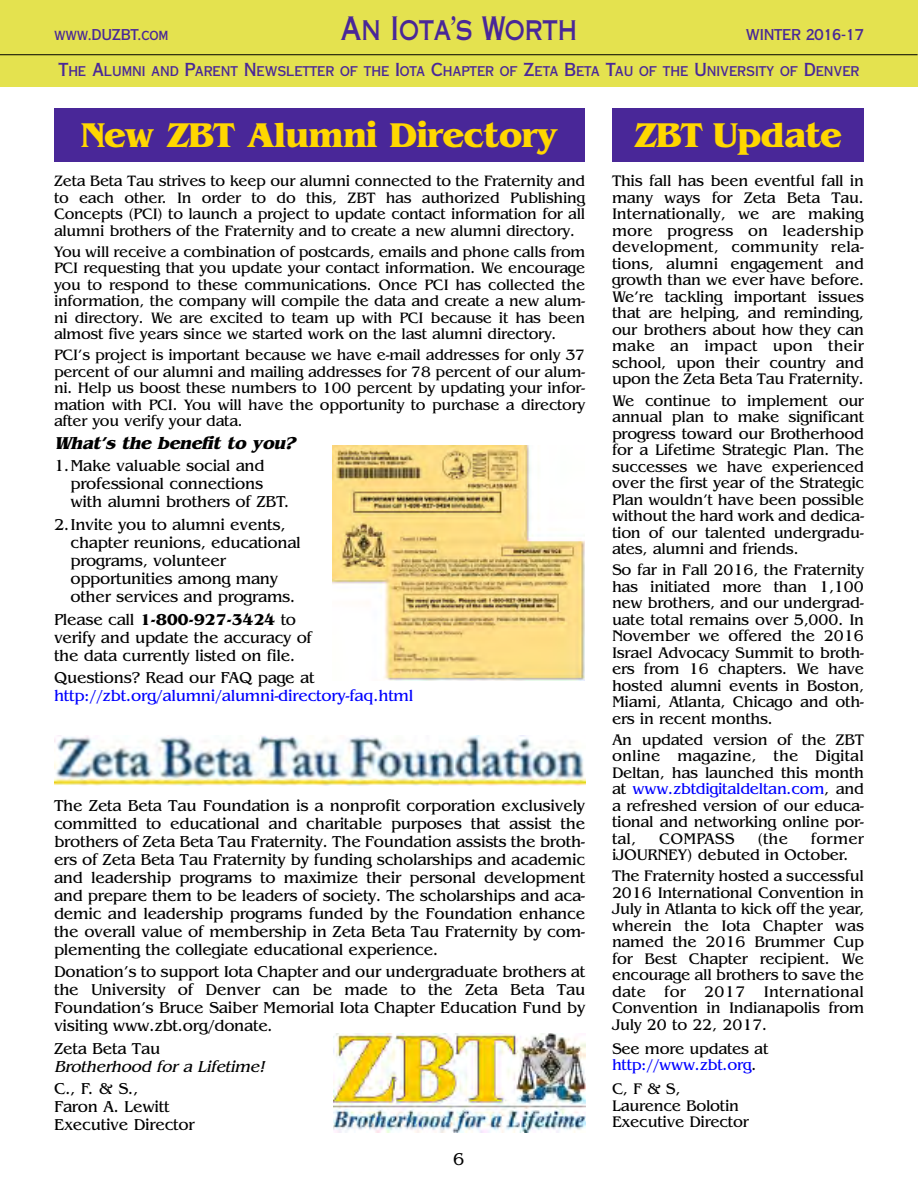
<style>
.page{position:relative;width:918px;height:1188px;background:#fff}
.page>*{position:absolute;margin:0;border:0;box-sizing:border-box;transform-origin:0 0}
.t1{font:700 36px "Benguiat";letter-spacing:-.02em;color:#ffd700}
.t2{font:32.4px "Copperplate Thirty One AB";letter-spacing:-.025em;color:#492798;scale:.74 1}
.t3{font:italic 700 18px "Benguiat";letter-spacing:-.02em;color:#000}
.t4{font:18px "Benguiat";color:#000}
.t5{font:16.5px/18px "Benguiat";letter-spacing:-.02em;color:#000}
.t6{font:16.5px "Benguiat";letter-spacing:-.02em;color:#00f}
.t7{font:italic 16.5px "Benguiat";letter-spacing:-.02em;color:#000}
.t8{font:16.05px/16.5px "Benguiat";letter-spacing:-.02em;color:#000;text-align:justify}
.t9{font:16.05px/16.5px "Benguiat";letter-spacing:-.02em;color:#00f}
.t10{font:16.05px "Benguiat";letter-spacing:.005em;color:#000}
.t11{font:15.75px/16.5px "Benguiat";letter-spacing:-.02em;color:#000;text-align:justify}
.t12{font:15px "Copperplate Thirty AB";letter-spacing:-.02em;color:#492798}
.t13{font:13.5px "Copperplate Thirty AB";letter-spacing:-.01em;color:#492798}
.s1{font-size:18px}
.s2{font-weight:700}
.s3{color:#00f}
.s4{color:#000}
</style>
<div class="page">
<div style="left:0;top:0;width:918px;height:87px;background:#e4e24f"></div>
<hr style="left:0;top:54px;width:918px;height:1px;background:#000">
<img style="left:333px;top:446px;width:252px;height:235px">
<div style="left:54px;top:108px;width:531px;height:54px;background:#492798"></div>
<div style="left:612px;top:108px;width:252px;height:54px;background:#492798"></div>
<img style="left:54px;top:735px;width:531px;height:51px">
<img style="left:333px;top:1034px;width:252px;height:99px">
<h2 class="t2" style="left:340px;top:17px;width:322px">An Iota’s Worth</h2>
<p class="t12" style="left:746px;top:30px;width:120px">WINTER 2016-17</p>
<p class="t13" style="left:58px;top:66px;width:803px"><span class="s1">T</span>HE <span class="s1">A</span>LUMNI AND <span class="s1">P</span>ARENT <span class="s1">N</span>EWSLETTER OF THE <span class="s1">I</span>OTA <span class="s1">C</span>HAPTER OF <span class="s1">Z</span>ETA <span class="s1">B</span>ETA <span class="s1">T</span>AU OF THE <span class="s1">U</span>NIVERSITY OF <span class="s1">D</span>ENVER</p>
<p class="t12" style="left:54px;top:30px;width:116px">www.DUZBT.com</p>
<h1 class="t1" style="left:81px;top:113px;width:478px">New ZBT Alumni Directory</h1>
<h1 class="t1" style="left:634px;top:113px;width:209px">ZBT Update</h1>
<p class="t11" style="left:54px;top:173px;width:533px">Zeta Beta Tau strives to keep our alumni connected to the Fraternity and to each other. In order to do this, ZBT has authorized Publishing Concepts (PCI) to launch a project to update contact information for all alumni brothers of the Fraternity and to create a new alumni directory.</p>
<p class="t11" style="left:54px;top:243px;width:533px">You will receive a combination of postcards, emails and phone calls from PCI requesting that you update your contact information. We encourage you to respond to these communications. Once PCI has collected the information, the company will compile the data and create a new alum&shy;ni directory. We are excited to team up with PCI because it has been almost five years since we started work on the last alumni directory.</p>
<p class="t11" style="left:54px;top:347px;width:533px">PCI’s project is important because we have e-mail addresses for only 37 percent of our alumni and mailing addresses for 78 percent of our alum&shy;ni. Help us boost these numbers to 100 percent by updating your infor&shy;mation with PCI. You will have the opportunity to purchase a directory after you verify your data.</p>
<p class="t3" style="left:54px;top:432px;width:245px">What’s the benefit to you?</p>
<p class="t5" style="left:70px;top:457px;width:220px;text-indent:-16px">1.Make valuable social and professional connections with alumni brothers of ZBT.</p>
<p class="t5" style="left:70px;top:515px;width:232px;text-indent:-16px">2.Invite you to alumni events, chapter reunions, educational programs, volunteer opportunities among many other services and programs.</p>
<p class="t5" style="left:54px;top:610px;width:260px">Please call <span class="s2">1-800-927-3424</span> to verify and update the accuracy of the data currently listed on file.</p>
<p class="t5" style="left:54px;top:668px;width:262px">Questions? Read our FAQ page at</p>
<p class="t6" style="left:54px;top:686px;width:361px">http://zbt.org/alumni/alumni-directory-faq.html</p>
<p class="t5" style="left:54px;top:796px;width:533px;text-align:justify">The Zeta Beta Tau Foundation is a nonprofit corporation exclusively committed to educational and charitable purposes that assist the brothers of Zeta Beta Tau Fraternity. The Foundation assists the broth&shy;ers of Zeta Beta Tau Fraternity by funding scholarships and academic and leadership programs to maximize their personal development and prepare them to be leaders of society. The scholarships and aca&shy;demic and leadership programs funded by the Foundation enhance the overall value of membership in Zeta Beta Tau Fraternity by com&shy;plementing the collegiate educational experience.</p>
<p class="t5" style="left:54px;top:963px;width:533px;text-align:justify">Donation’s to support Iota Chapter and our undergraduate brothers at the University of Denver can be made to the Zeta Beta Tau Foundation’s Bruce Saiber Memorial Iota Chapter Education Fund by visiting www.zbt.org/donate.</p>
<p class="t5" style="left:54px;top:1039px;width:108px">Zeta Beta Tau</p>
<p class="t7" style="left:54px;top:1057px;width:215px">Brotherhood for a Lifetime!</p>
<p class="t5" style="left:54px;top:1080px;width:142px">C., F. &amp; S.,<br>Faron A. Lewitt<br>Executive Director</p>
<p class="t4" style="left:453px;top:1148px;width:13px">6</p>
<p class="t8" style="left:612px;top:173px;width:254px">This fall has been eventful fall in many ways for Zeta Beta Tau.<br>Internationally, we are making more progress on leadership development, community rela&shy;tions, alumni engagement and growth than we ever have before.<br>We’re tackling important issues that are helping, and reminding, our brothers about how they can make an impact upon their school, upon their country and upon the Zeta Beta Tau Fraternity.</p>
<p class="t8" style="left:612px;top:392px;width:254px">We continue to implement our annual plan to make significant progress toward our Brotherhood for a Lifetime Strategic Plan. The successes we have experienced over the first year of the Strategic Plan wouldn’t have been possible without the hard work and dedica&shy;tion of our talented undergradu&shy;ates, alumni and friends.</p>
<p class="t8" style="left:612px;top:561px;width:254px">So far in Fall 2016, the Fraternity has initiated more than 1,100 new brothers, and our undergrad&shy;uate total remains over 5,000. In November we offered the 2016<br>Israel Advocacy Summit to broth&shy;ers from 16 chapters. We have hosted alumni events in Boston, Miami, Atlanta, Chicago and oth&shy;ers in recent months.</p>
<p class="t8" style="left:612px;top:731px;width:254px">An updated version of the ZBT online magazine, the Digital Deltan, has launched this month at <span class="s3">www.zbtdigitaldeltan.com</span>, and a refreshed version of our educa&shy;tional and networking online por&shy;tal,</p>
<p class="t8" style="left:612px;top:830px;width:253px;text-indent:199px">former iJOURNEY) debuted in October.</p>
<p class="t8" style="left:612px;top:867px;width:254px">The Fraternity hosted a successful 2016 International Convention in July in Atlanta to kick off the year, wherein the Iota Chapter was named the 2016 Brummer Cup for Best Chapter recipient. We encourage all brothers to save the date for 2017 International Convention in Indianapolis from July 20 to 22, 2017.</p>
<p class="t9" style="left:612px;top:1040px;width:158px"><span class="s4">See more updates at </span>http://www.zbt.org<span class="s4">.</span></p>
<p class="t8" style="left:612px;top:1080px;width:138px;text-align:left">C, F &amp; S,<br>Laurence Bolotin<br>Executive Director</p>
<p class="t10" style="left:659px;top:829px;width:77px">COMPASS</p>
<p class="t8" style="left:758px;top:830px;width:32px">(the</p>
</div>
